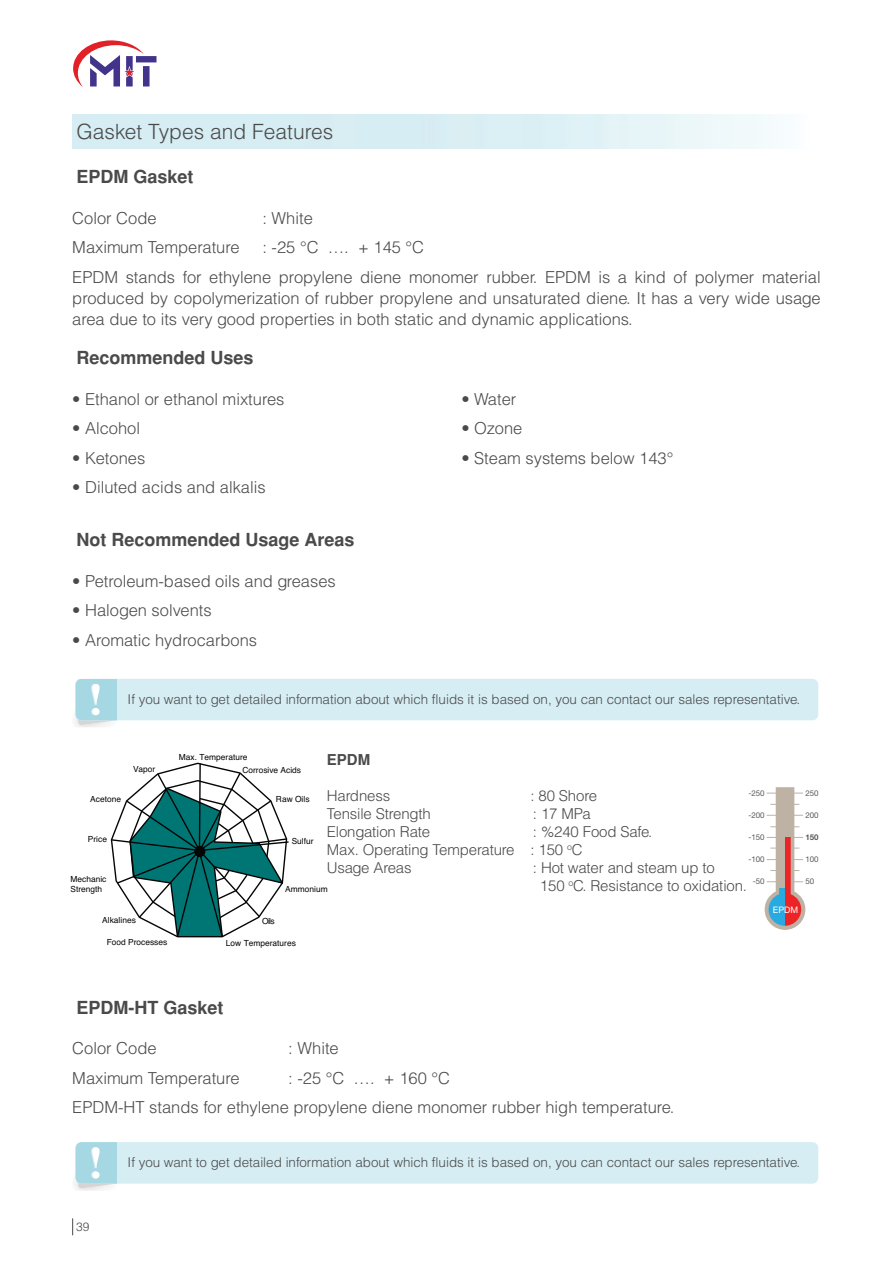
<style>
.page{position:relative;width:893px;height:1263px;background:#fff}
.page>*{position:absolute;margin:0;border:0;box-sizing:border-box;transform-origin:0 0}
.t1{font:21px "Helvetica Light Normal Tr";color:#4b4a4a}
.t2{font:700 18px "Helvetica Tr";color:#4b4a4a}
.t3{font:16.5px/29.5px "Helvetica Light Normal Tr";color:#4b4a4a}
.t4{font:15px/18px "Helvetica Light Normal Tr";letter-spacing:-.01em;color:#4b4a4a}
.t5{font:700 15px "Helvetica Tr";color:#4b4a4a}
.t6{font:13.35px "Helvetica Light Normal Tr";color:#4b4a4a}
.t7{font:12px "Helvetica Light Normal Tr";color:#4b4a4a}
.t8{font:8.85px "Helvetica Neue";color:#fff}
.t9{font:8.4px/10.1px "Helvetica";color:#040505}
.t10{font:7.95px "Helvetica Neue";color:#58595b}
.t11{font:700 7.95px "Helvetica Neue";color:#58595b}
</style>
<div class="page">
<svg style="left:73px;top:40px;width:83px;height:47px"></svg>
<svg style="left:72px;top:1218px;width:1px;height:17px"></svg>
<svg style="left:110px;top:762px;width:179px;height:176px"></svg>
<div style="left:194px;top:846px;width:11px;height:11px;background:#040505;border-radius:50%"></div>
<div style="left:72px;top:115px;width:749px;height:34px;background:linear-gradient(to right,#cce9f0,#f0f9fa)"></div>
<img style="left:74px;top:700px;width:57px;height:27px">
<div style="left:76px;top:679px;width:742px;height:41px;background:#d5edf3;border-radius:6px"></div>
<div style="left:76px;top:679px;width:41px;height:41px;background:#a6d8e3"></div>
<svg style="left:78px;top:684px;width:38px;height:41px"></svg>
<div style="left:76px;top:1142px;width:742px;height:42px;background:#d5edf3;border-radius:6px"></div>
<div style="left:76px;top:1142px;width:41px;height:42px;background:#a6d8e3"></div>
<svg style="left:78px;top:1147px;width:38px;height:41px"></svg>
<svg style="left:765px;top:787px;width:40px;height:143px"></svg>
<svg style="left:785px;top:894px;width:16px;height:32px"></svg>
<svg style="left:768px;top:894px;width:17px;height:32px"></svg>
<p class="t1" style="left:77px;top:122px;width:258px">Gasket Types and Features</p>
<p class="t2" style="left:77px;top:168px;width:119px">EPDM Gasket</p>
<p class="t3" style="left:72px;top:204px;width:86px">Color Code</p>
<p class="t3" style="left:262px;top:204px;width:52px">: White</p>
<p class="t3" style="left:72px;top:234px;width:169px">Maximum Temperature</p>
<p class="t3" style="left:72px;top:234px;width:750px;text-indent:190px">: -25 °C …. + 145 °C<br>EPDM stands for ethylene propylene diene monomer rubber. EPDM is a kind of polymer material</p>
<p class="t3" style="left:72px;top:289px;width:750px;line-height:21px">produced by copolymerization of rubber propylene and unsaturated diene. It has a very wide usage area due to its very good properties in both static and dynamic applications.</p>
<p class="t2" style="left:77px;top:349px;width:179px">Recommended Uses</p>
<p class="t3" style="left:72px;top:385px;width:214px">• Ethanol or ethanol mixtures</p>
<p class="t3" style="left:72px;top:415px;width:69px">• Alcohol</p>
<p class="t3" style="left:72px;top:444px;width:75px">• Ketones</p>
<p class="t3" style="left:72px;top:474px;width:195px">• Diluted acids and alkalis</p>
<p class="t2" style="left:77px;top:531px;width:280px">Not Recommended Usage Areas</p>
<p class="t3" style="left:72px;top:567px;width:265px">• Petroleum-based oils and greases</p>
<p class="t3" style="left:72px;top:597px;width:141px">• Halogen solvents</p>
<p class="t3" style="left:72px;top:626px;width:186px">• Aromatic hydrocarbons</p>
<p class="t3" style="left:461px;top:385px;width:57px">• Water</p>
<p class="t3" style="left:461px;top:415px;width:62px">• Ozone</p>
<p class="t3" style="left:461px;top:444px;width:213px">• Steam systems below 143°</p>
<p class="t6" style="left:128px;top:693px;width:674px">If you want to get detailed information about which fluids it is based on, you can contact our sales representative.</p>
<p class="t9" style="left:90px;top:795px;width:32px">Acetone</p>
<p class="t9" style="left:133px;top:765px;width:24px">Vapor</p>
<p class="t9" style="left:88px;top:835px;width:21px">Price</p>
<p class="t9" style="left:71px;top:875px;width:37px">Mechanic<br>Strength</p>
<p class="t5" style="left:327px;top:752px;width:45px">EPDM</p>
<p class="t4" style="left:327px;top:787px;width:65px">Hardness</p>
<p class="t4" style="left:530px;top:787px;width:68px">: 80 Shore</p>
<p class="t4" style="left:327px;top:805px;width:106px">Tensile Strength</p>
<p class="t4" style="left:533px;top:805px;width:59px">: 17 MPa</p>
<p class="t4" style="left:327px;top:823px;width:105px">Elongation Rate</p>
<p class="t9" style="left:179px;top:753px;width:70px">Max. Temperature</p>
<p class="t9" style="left:242px;top:765px;width:60px">Corrosive Acids</p>
<p class="t9" style="left:276px;top:795px;width:35px">Raw Oils</p>
<p class="t9" style="left:292px;top:837px;width:23px">Sulfur</p>
<p class="t10" style="left:748px;top:790px;width:18px">-250</p>
<p class="t10" style="left:748px;top:812px;width:18px">-200</p>
<p class="t10" style="left:748px;top:834px;width:18px">-150</p>
<p class="t10" style="left:748px;top:856px;width:18px">-100</p>
<p class="t10" style="left:753px;top:879px;width:13px">-50</p>
<p class="t4" style="left:327px;top:823px;width:327px;text-indent:206px">: %240 Food Safe.<br>Max. Operating Temperature : 150 <sup>o</sup>C<br>Usage Areas</p>
<p class="t4" style="left:540px;top:859px;width:209px;text-indent:-7px">: Hot water and steam up to<br>150 <sup>o</sup>C. Resistance to oxidation.</p>
<p class="t9" style="left:285px;top:884px;width:44px">Ammonium</p>
<p class="t10" style="left:805px;top:790px;width:15px">250</p>
<p class="t10" style="left:805px;top:812px;width:15px">200</p>
<p class="t11" style="left:805px;top:834px;width:15px">150</p>
<p class="t10" style="left:805px;top:856px;width:15px">100</p>
<p class="t10" style="left:805px;top:879px;width:10px">50</p>
<p class="t8" style="left:773px;top:906px;width:27px">EPDM</p>
<p class="t9" style="left:102px;top:915px;width:35px">Alkalines</p>
<p class="t9" style="left:262px;top:917px;width:14px">Oils</p>
<p class="t9" style="left:107px;top:938px;width:62px">Food Processes</p>
<p class="t9" style="left:226px;top:939px;width:71px">Low Temperatures</p>
<p class="t2" style="left:77px;top:999px;width:149px">EPDM-HT Gasket</p>
<p class="t3" style="left:72px;top:1035px;width:86px">Color Code</p>
<p class="t3" style="left:288px;top:1035px;width:52px">: White</p>
<p class="t3" style="left:72px;top:1064px;width:169px">Maximum Temperature</p>
<p class="t3" style="left:72px;top:1064px;width:604px;text-align:center">: -25 °C …. + 160 °C<br>EPDM-HT stands for ethylene propylene diene monomer rubber high temperature.</p>
<p class="t7" style="left:76px;top:1221px;width:15px">39</p>
<p class="t6" style="left:128px;top:1156px;width:674px">If you want to get detailed information about which fluids it is based on, you can contact our sales representative.</p>
</div>
